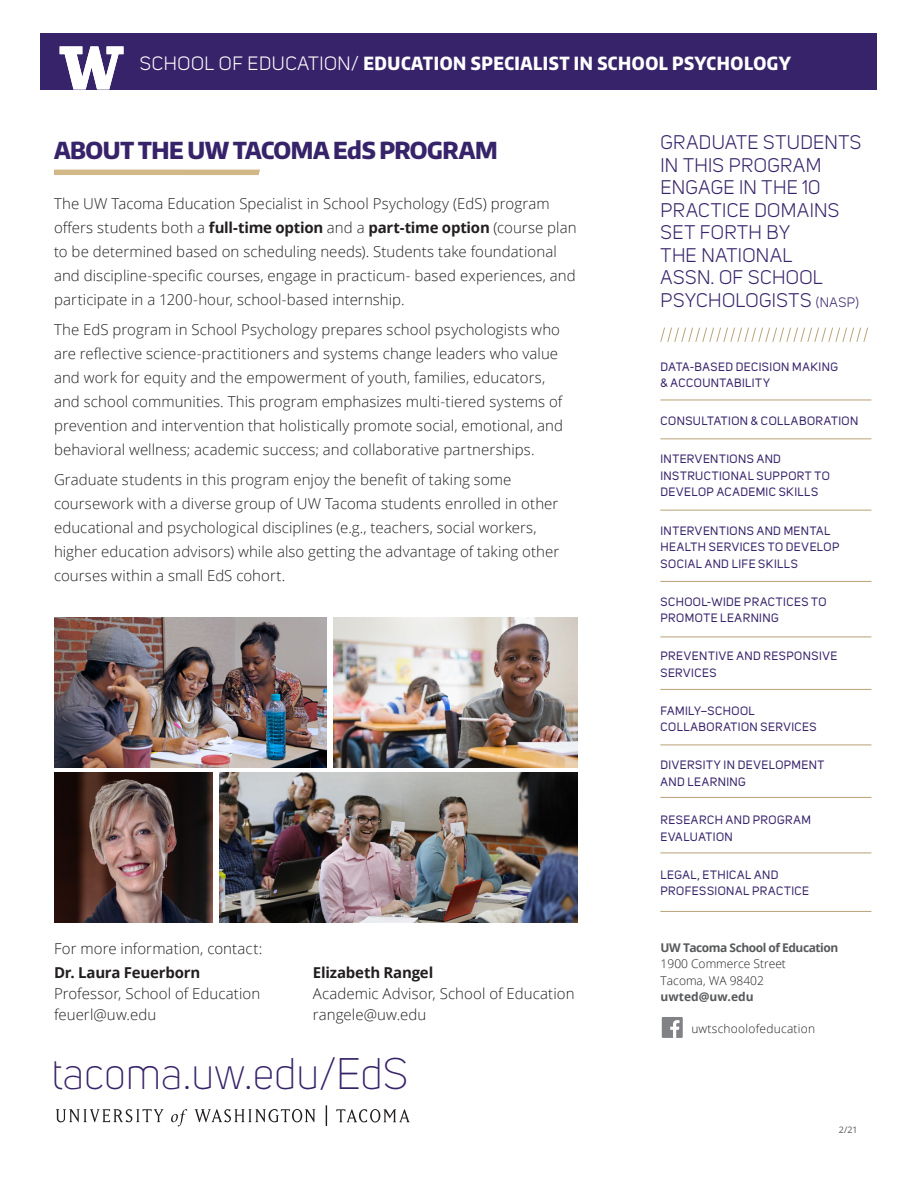
<style>
.page{position:relative;width:918px;height:1188px;background:#fff}
.page>*{position:absolute;margin:0;border:0;box-sizing:border-box;transform-origin:0 0}
.t1{font:300 43.65px "Uni Sans";color:#37236a}
.t2{font:800 23.25px "Encode Sans Narrow";letter-spacing:-.02em;color:#37236a}
.t3{font:19.5px/22.5px "Uni Sans";letter-spacing:.02em;color:#37236a}
.t4{font:800 18px "Encode Sans Condensed";letter-spacing:.03em;color:#fff}
.t5{font:300 15px/24px "Open Sans";letter-spacing:.005em;color:#231f20}
.t6{font:700 15px "Open Sans";letter-spacing:-.015em;color:#231f20}
.t7{font:12px/16.5px "Uni Sans";letter-spacing:.04em;color:#37236a}
.t8{font:300 12px/16.5px "Open Sans";color:#231f20}
.t9{font:700 12px "Open Sans";letter-spacing:-.04em;color:#58595b}
.t10{font:300 12px "Open Sans";letter-spacing:.02em;color:#231f20}
.t11{font:700 12px "Open Sans";color:#58595b}
.t12{font:9px "Open Sans";color:#56565a}
.s1{font-family:"Uni Sans";font-weight:400;font-size:19.05px}
.s2{font-weight:700}
.s3{font-size:13.5px}
</style>
<div class="page">
<div style="left:662px;top:1017px;width:21px;height:21px;background:#808285"></div>
<svg style="left:670px;top:1020px;width:9px;height:18px"></svg>
<img style="left:333px;top:617px;width:245px;height:150px">
<img style="left:54px;top:617px;width:272px;height:150px">
<img style="left:219px;top:773px;width:359px;height:150px">
<div style="left:40px;top:33px;width:837px;height:56px;background:#37236a"></div>
<svg style="left:60px;top:46px;width:64px;height:43px"></svg>
<svg style="left:54px;top:170px;width:206px;height:5px"></svg>
<img style="left:54px;top:773px;width:158px;height:150px">
<svg style="left:336px;top:1109px;width:74px;height:14px"></svg>
<svg style="left:326px;top:1106px;width:1px;height:20px"></svg>
<svg style="left:56px;top:1109px;width:260px;height:17px"></svg>
<svg style="left:660px;top:327px;width:208px;height:15px"></svg>
<hr style="left:660px;top:400px;width:211px;height:1px;background:#b9a076">
<hr style="left:660px;top:510px;width:211px;height:1px;background:#b9a076">
<hr style="left:660px;top:438px;width:211px;height:1px;background:#b9a076">
<hr style="left:660px;top:581px;width:211px;height:1px;background:#b9a076">
<hr style="left:660px;top:689px;width:211px;height:1px;background:#b9a076">
<hr style="left:660px;top:797px;width:211px;height:1px;background:#b9a076">
<hr style="left:660px;top:637px;width:211px;height:1px;background:#b9a076">
<hr style="left:660px;top:745px;width:211px;height:1px;background:#b9a076">
<hr style="left:660px;top:853px;width:211px;height:1px;background:#b9a076">
<hr style="left:660px;top:911px;width:211px;height:1px;background:#b9a076">
<p class="t4" style="left:140px;top:52px;width:652px"><span class="s1">SCHOOL OF EDUCATION/</span> EDUCATION SPECIALIST IN SCHOOL PSYCHOLOGY</p>
<h2 class="t2" style="left:54px;top:135px;width:445px">ABOUT THE UW TACOMA EdS PROGRAM</h2>
<p class="t5" style="left:54px;top:191px;width:524px">The UW Tacoma Education Specialist in School Psychology (EdS) program offers students both a <span class="s2">full-time option</span> and a <span class="s2">part-time option</span> (course plan to be determined based on scheduling needs). Students take foundational and discipline-specific courses, engage in practicum- based experiences, and participate in a 1200-hour, school-based internship.</p>
<p class="t5" style="left:54px;top:317px;width:511px">The EdS program in School Psychology prepares school psychologists who are reflective science-practitioners and systems change leaders who value and work for equity and the empowerment of youth, families, educators, and school communities. This program emphasizes multi-tiered systems of prevention and intervention that holistically promote social, emotional, and behavioral wellness; academic success; and collaborative partnerships.</p>
<p class="t5" style="left:54px;top:468px;width:507px">Graduate students in this program enjoy the benefit of taking some coursework with a diverse group of UW Tacoma students enrolled in other educational and psychological disciplines (e.g., teachers, social workers, higher education advisors) while also getting the advantage of taking other courses within a small EdS cohort.</p>
<p class="t5" style="left:54px;top:936px;width:210px">For more information, contact:</p>
<p class="t6" style="left:54px;top:962px;width:148px">Dr. Laura Feuerborn</p>
<p class="t5" style="left:54px;top:982px;width:208px;line-height:21px">Professor, School of Education feuerl@uw.edu</p>
<p class="t6" style="left:313px;top:962px;width:122px">Elizabeth Rangel</p>
<p class="t5" style="left:313px;top:983px;width:263px;line-height:21px">Academic Advisor, School of Education rangele@uw.edu</p>
<h1 class="t1" style="left:51px;top:1049px;width:359px">tacoma.uw.edu/EdS</h1>
<h3 class="t3" style="left:661px;top:132px;width:202px">GRADUATE STUDENTS<br>IN THIS PROGRAM<br>ENGAGE IN THE 10<br>PRACTICE DOMAINS<br>SET FORTH BY<br>THE NATIONAL<br>ASSN. OF SCHOOL<br>PSYCHOLOGISTS <span class="s3">(NASP)</span></h3>
<p class="t7" style="left:660px;top:358px;width:179px">DATA-BASED DECISION MAKING &amp; ACCOUNTABILITY</p>
<p class="t7" style="left:660px;top:413px;width:199px">CONSULTATION &amp; COLLABORATION</p>
<p class="t7" style="left:660px;top:451px;width:171px">INTERVENTIONS AND<br>INSTRUCTIONAL SUPPORT TO<br>DEVELOP ACADEMIC SKILLS</p>
<p class="t7" style="left:660px;top:522px;width:180px">INTERVENTIONS AND MENTAL<br>HEALTH SERVICES TO DEVELOP<br>SOCIAL AND LIFE SKILLS</p>
<p class="t7" style="left:660px;top:593px;width:168px">SCHOOL-WIDE PRACTICES TO<br>PROMOTE LEARNING</p>
<p class="t7" style="left:660px;top:648px;width:178px">PREVENTIVE AND RESPONSIVE<br>SERVICES</p>
<p class="t7" style="left:660px;top:703px;width:158px">FAMILY–SCHOOL<br>COLLABORATION SERVICES</p>
<p class="t7" style="left:660px;top:757px;width:165px">DIVERSITY IN DEVELOPMENT<br>AND LEARNING</p>
<p class="t7" style="left:660px;top:812px;width:152px">RESEARCH AND PROGRAM<br>EVALUATION</p>
<p class="t7" style="left:660px;top:866px;width:150px">LEGAL, ETHICAL AND<br>PROFESSIONAL PRACTICE</p>
<p class="t9" style="left:661px;top:939px;width:179px">UW Tacoma School of Education</p>
<p class="t8" style="left:661px;top:955px;width:127px">1900 Commerce Street<br>Tacoma, WA 98402</p>
<p class="t11" style="left:661px;top:988px;width:94px">uwted@uw.edu</p>
<p class="t10" style="left:691px;top:1020px;width:125px">uwtschoolofeducation</p>
<p class="t12" style="left:839px;top:1124px;width:20px">2/21</p>
</div>
